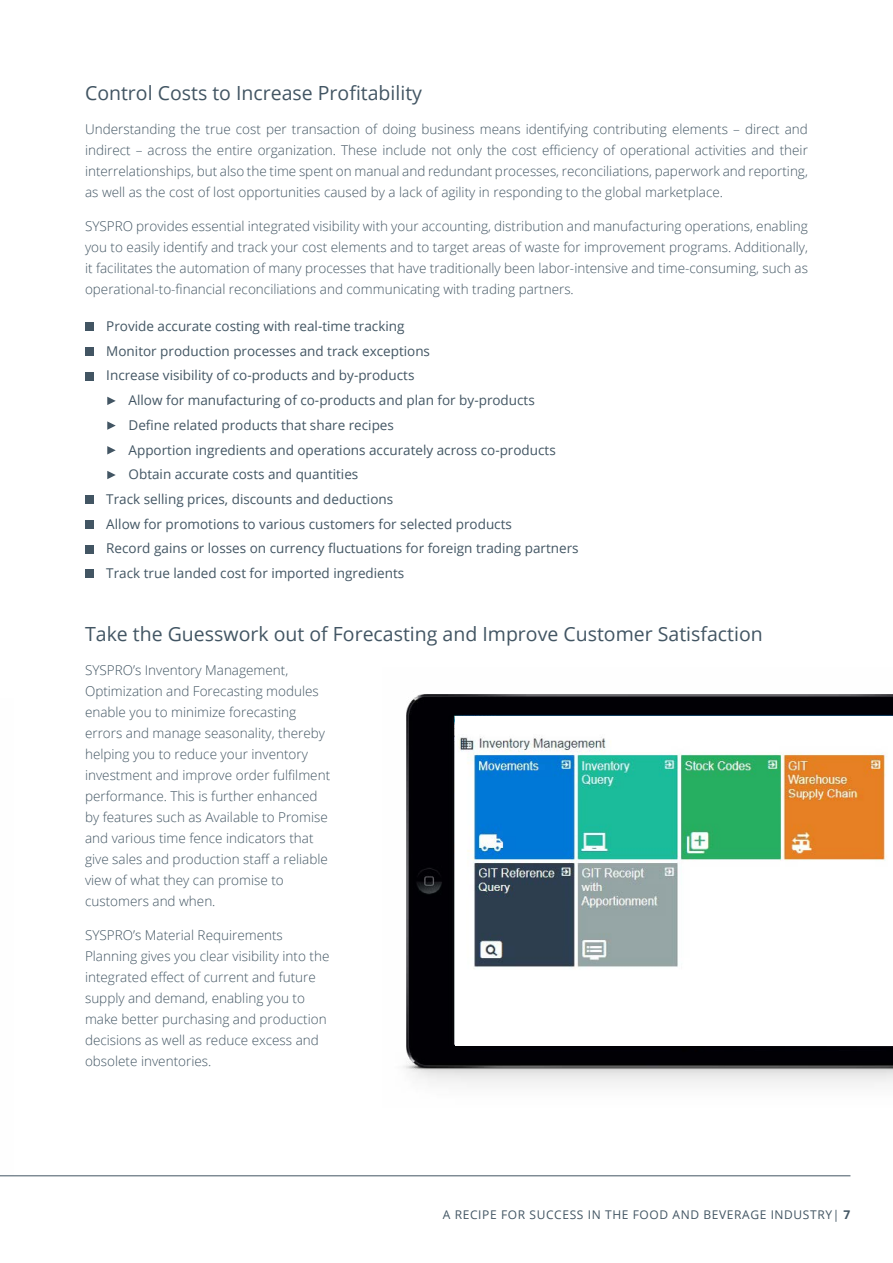
<style>
.page{position:relative;width:893px;height:1263px;background:#fff}
.page>*{position:absolute;margin:0;border:0;box-sizing:border-box;transform-origin:0 0}
.t1{font:19.5px "Open Sans";color:#425563}
.t2{font:300 13.5px/21px "Open Sans";color:#425563;text-align:justify}
.t3{font:13.5px/24.8px "Open Sans";color:#425563}
.t4{font:12px "Open Sans";letter-spacing:.05em;color:#425563}
.s1{font-weight:700}
</style>
<div class="page">
<div style="left:85px;top:322px;width:9px;height:9px;background:#425563"></div>
<div style="left:85px;top:347px;width:9px;height:9px;background:#425563"></div>
<div style="left:85px;top:372px;width:9px;height:8px;background:#425563"></div>
<svg style="left:107px;top:397px;width:9px;height:8px"></svg>
<svg style="left:107px;top:421px;width:9px;height:9px"></svg>
<svg style="left:107px;top:446px;width:9px;height:8px"></svg>
<svg style="left:107px;top:471px;width:9px;height:8px"></svg>
<div style="left:85px;top:495px;width:9px;height:9px;background:#425563"></div>
<div style="left:85px;top:520px;width:9px;height:9px;background:#425563"></div>
<div style="left:85px;top:545px;width:9px;height:8px;background:#425563"></div>
<div style="left:85px;top:569px;width:9px;height:9px;background:#425563"></div>
<img style="left:403px;top:694px;width:490px;height:391px">
<div style="left:455px;top:716px;width:438px;height:330px;background:#fff"></div>
<img style="left:459px;top:736px;width:428px;height:233px">
<hr style="left:0;top:1175px;width:850px;height:1px;background:#425563">
<h1 class="t1" style="left:85px;top:80px;width:338px">Control Costs to Increase Profitability</h1>
<p class="t2" style="left:85px;top:118px;width:724px">Understanding the true cost per transaction of doing business means identifying contributing elements – direct and indirect – across the entire organization. These include not only the cost efficiency of operational activities and their interrelationships, but also the time spent on manual and redundant processes, reconciliations, paperwork and reporting, as well as the cost of lost opportunities caused by a lack of agility in responding to the global marketplace.</p>
<p class="t2" style="left:85px;top:215px;width:724px">SYSPRO provides essential integrated visibility with your accounting, distribution and manufacturing operations, enabling you to easily identify and track your cost elements and to target areas of waste for improvement programs. Additionally, it facilitates the automation of many processes that have traditionally been labor-intensive and time-consuming, such as operational-to-financial reconciliations and communicating with trading partners.</p>
<p class="t3" style="left:106px;top:313px;width:325px">Provide accurate costing with real-time tracking<br>Monitor production processes and track exceptions<br>Increase visibility of co-products and by-products</p>
<p class="t3" style="left:129px;top:387px;width:408px">Allow for manufacturing of co-products and plan for by-products</p>
<p class="t3" style="left:129px;top:412px;width:267px">Define related products that share recipes</p>
<p class="t3" style="left:129px;top:437px;width:429px">Apportion ingredients and operations accurately across co-products</p>
<p class="t3" style="left:129px;top:462px;width:231px">Obtain accurate costs and quantities</p>
<p class="t3" style="left:106px;top:486px;width:288px">Track selling prices, discounts and deductions</p>
<p class="t3" style="left:106px;top:511px;width:407px">Allow for promotions to various customers for selected products</p>
<p class="t3" style="left:106px;top:536px;width:474px">Record gains or losses on currency fluctuations for foreign trading partners</p>
<p class="t3" style="left:106px;top:560px;width:300px">Track true landed cost for imported ingredients</p>
<h1 class="t1" style="left:85px;top:621px;width:679px">Take the Guesswork out of Forecasting and Improve Customer Satisfaction</h1>
<p class="t2" style="left:85px;top:659px;width:247px;text-align:left">SYSPRO’s Inventory Management, Optimization and Forecasting modules enable you to minimize forecasting errors and manage seasonality, thereby helping you to reduce your inventory investment and improve order fulfilment performance. This is further enhanced by features such as Available to Promise and various time fence indicators that give sales and production staff a reliable view of what they can promise to customers and when.</p>
<p class="t2" style="left:85px;top:924px;width:246px;text-align:left">SYSPRO’s Material Requirements Planning gives you clear visibility into the integrated effect of current and future supply and demand, enabling you to make better purchasing and production decisions as well as reduce excess and obsolete inventories.</p>
<p class="t4" style="left:443px;top:1206px;width:409px">A RECIPE FOR SUCCESS IN THE FOOD AND BEVERAGE INDUSTRY| <span class="s1">7</span></p>
</div>
